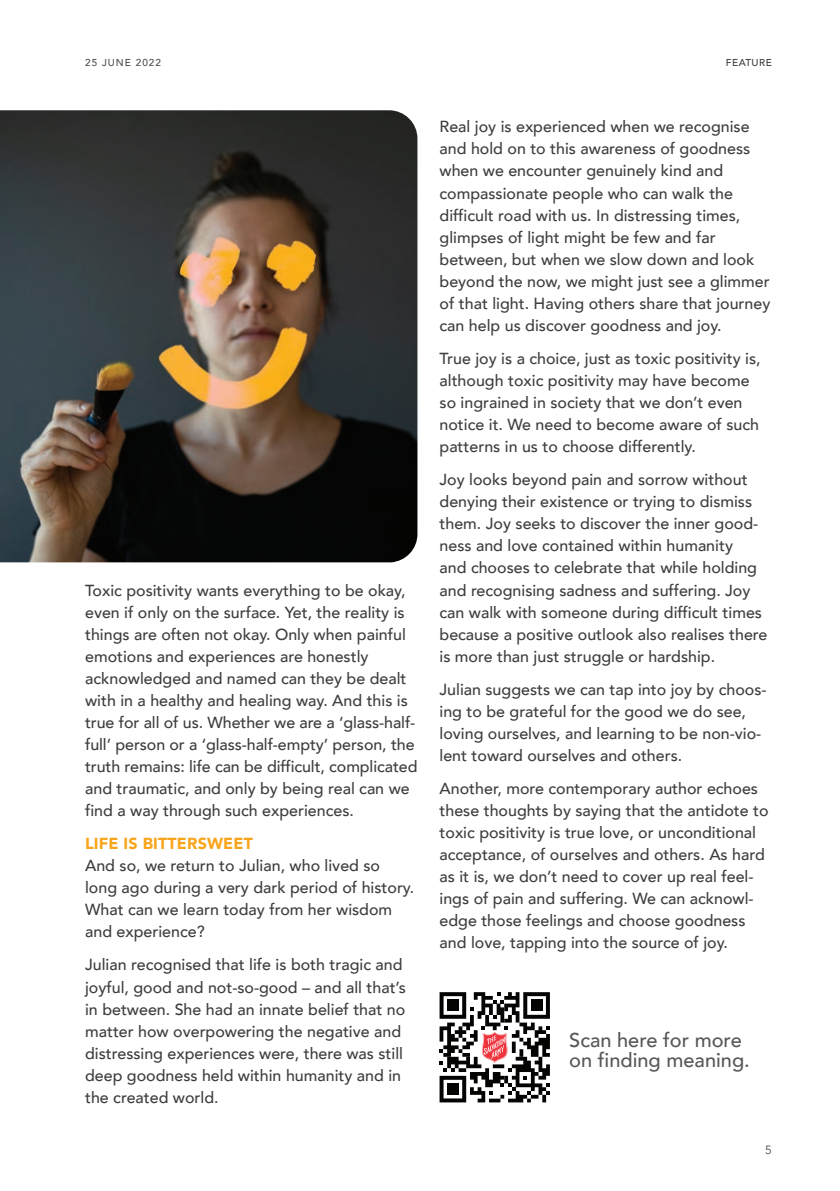
<style>
.page{position:relative;width:840px;height:1191px;background:#fff}
.page>*{position:absolute;margin:0;border:0;box-sizing:border-box;transform-origin:0 0}
.Salvos_Subhead_no_ba{font:500 20px/20px "Avenir";color:#57585a}
.Salvos_Body{font:500 16px/22px "Avenir";color:#3e3e3f}
.Intext_Subhead{font:900 16px "Avenir";letter-spacing:.01em;color:#f9a51b}
.t1{font:12px "Avenir";color:#4b4c4d}
.t2{font:500 10px "Avenir";letter-spacing:.1em;color:#4b4c4d}
.Page_name_-_Right{font:500 10px "Avenir";letter-spacing:.05em;color:#3e3e3f}
</style>
<div class="page">
<svg style="left:439px;top:992px;width:110px;height:110px"></svg>
<div style="left:447px;top:999px;width:11px;height:12px;background:#040503"></div>
<div style="left:530px;top:999px;width:12px;height:12px;background:#040503"></div>
<div style="left:447px;top:1083px;width:11px;height:11px;background:#040503"></div>
<img style="left:0;top:110px;width:417px;height:452px">
<p class="t2" style="left:85px;top:54px;width:39px">25 June</p>
<p class="t2" style="left:136px;top:54px;width:27px">2022</p>
<p class="Salvos_Body" style="left:85px;top:578px;width:333px">Toxic positivity wants everything to be okay, even if only on the surface. Yet, the reality is things are often not okay. Only when painful emotions and experiences are honestly acknowledged and named can they be dealt with in a healthy and healing way. And this is true for all of us. Whether we are a ‘glass-half&shy;full’ person or a ‘glass-half-empty’ person, the truth remains: life can be difficult, complicated and traumatic, and only by being real can we find a way through such experiences.</p>
<p class="Intext_Subhead" style="left:85px;top:830px;width:169px">LIFE IS BITTERSWEET</p>
<p class="Salvos_Body" style="left:85px;top:853px;width:330px">And so, we return to Julian, who lived so long ago during a very dark period of history.<br>What can we learn today from her wisdom and experience?</p>
<p class="Salvos_Body" style="left:85px;top:953px;width:322px">Julian recognised that life is both tragic and joyful, good and not-so-good – and all that’s in between. She had an innate belief that no matter how overpowering the negative and distressing experiences were, there was still deep goodness held within humanity and in the created world.</p>
<p class="Page_name_-_Right" style="left:725px;top:54px;width:47px">FEATU RE</p>
<p class="Salvos_Body" style="left:439px;top:115px;width:332px">Real joy is experienced when we recognise and hold on to this awareness of goodness when we encounter genuinely kind and compassionate people who can walk the difficult road with us. In distressing times, glimpses of light might be few and far between, but when we slow down and look beyond the now, we might just see a glimmer of that light. Having others share that journey can help us discover goodness and joy.</p>
<p class="Salvos_Body" style="left:439px;top:346px;width:322px">True joy is a choice, just as toxic positivity is, although toxic positivity may have become so ingrained in society that we don’t even notice it. We need to become aware of such patterns in us to choose differently.</p>
<p class="Salvos_Body" style="left:439px;top:468px;width:329px">Joy looks beyond pain and sorrow without denying their existence or trying to dismiss them. Joy seeks to discover the inner good&shy;ness and love contained within humanity<br>and chooses to celebrate that while holding and recognising sadness and suffering. Joy can walk with someone during difficult times because a positive outlook also realises there is more than just struggle or hardship.</p>
<p class="Salvos_Body" style="left:439px;top:677px;width:328px">Julian suggests we can tap into joy by choos&shy;ing to be grateful for the good we do see, loving ourselves, and learning to be non-vio&shy;lent toward ourselves and others.</p>
<p class="Salvos_Body" style="left:439px;top:776px;width:330px">Another, more contemporary author echoes these thoughts by saying that the antidote to toxic positivity is true love, or unconditional acceptance, of ourselves and others. As hard as it is, we don’t need to cover up real feel&shy;ings of pain and suffering. We can acknowl&shy;edge those feelings and choose goodness and love, tapping into the source of joy.</p>
<p class="Salvos_Subhead_no_ba" style="left:569px;top:1029px;width:182px">Scan here for more on finding meaning.</p>
<p class="t1" style="left:764px;top:1142px;width:8px">5</p>
</div>
